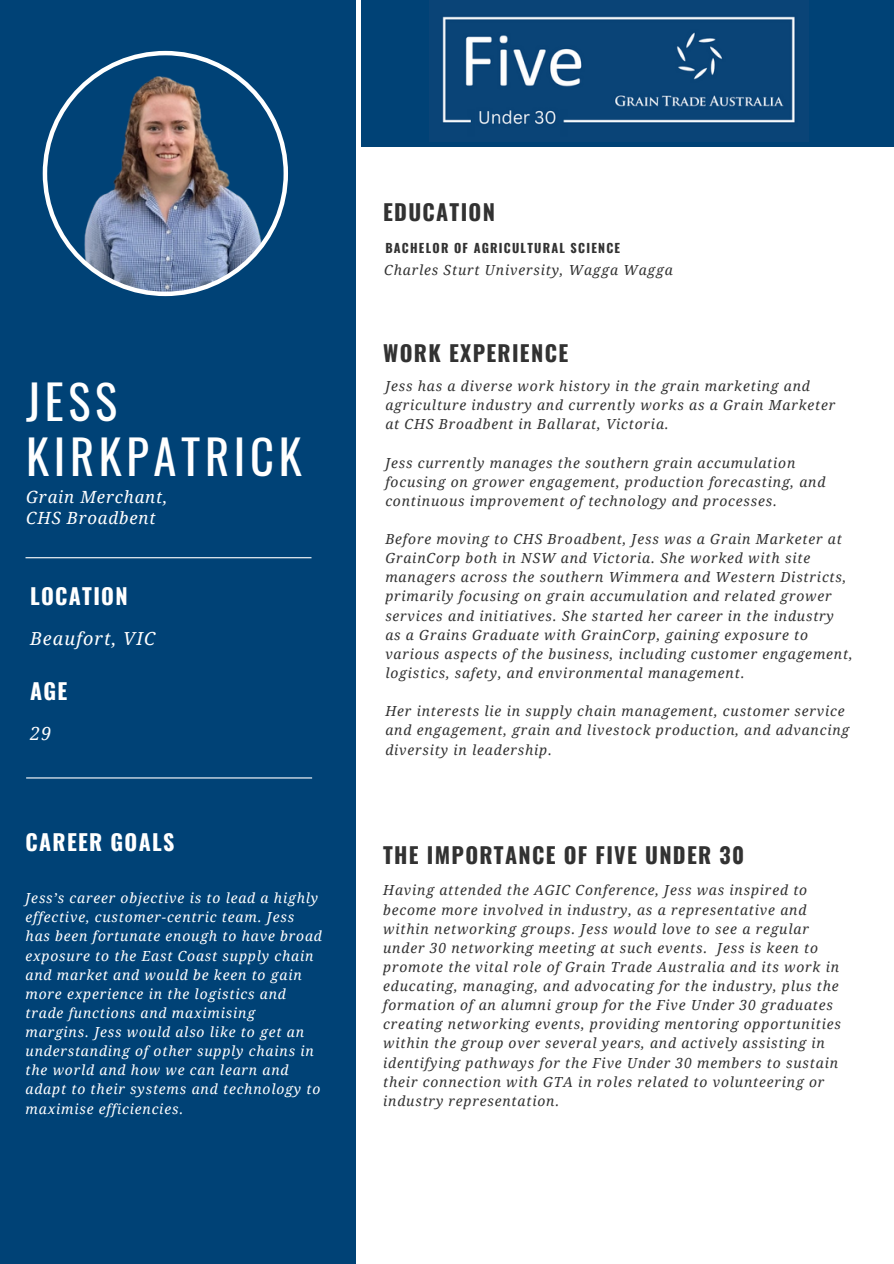
<style>
.page{position:relative;width:894px;height:1264px;background:#fff}
.page>*{position:absolute;margin:0;border:0;box-sizing:border-box;transform-origin:0 0}
.t1{font:46.5px/55.2px "Oswald";letter-spacing:.1em;color:#fff}
.t2{font:700 21.9px "Oswald";letter-spacing:.06em;color:#323232}
.t3{font:700 21.9px "Oswald";letter-spacing:.06em;color:#fff}
.t4{font:italic 18px "Droid Serif";letter-spacing:.06em;color:#fff}
.t5{font:italic 16.8px "Droid Serif";letter-spacing:.05em;color:#fff}
.t6{font:italic 13.95px/19.2px "Droid Serif";letter-spacing:.06em;color:#323232}
.t7{font:italic 13.95px/19.2px "Droid Serif";letter-spacing:.06em;color:#fff}
.t8{font:700 12.45px "Oswald";letter-spacing:.1em;color:#323232}
</style>
<div class="page">
<div style="left:0;top:0;width:356px;height:1263px;background:#004276"></div>
<img style="left:43px;top:51px;width:245px;height:245px">
<div style="left:361px;top:0;width:532px;height:147px;background:#004276"></div>
<img style="left:442px;top:16px;width:353px;height:109px">
<hr style="left:26px;top:557px;width:285px;height:1px;background:#fff">
<hr style="left:26px;top:777px;width:286px;height:1px;background:#fff">
<p class="t1" style="left:26px;top:372px;width:277px">JESS<br>KIRKPATRICK</p>
<p class="t5" style="left:26px;top:488px;width:143px">Grain Merchant,</p>
<p class="t5" style="left:26px;top:508px;width:131px">CHS Broadbent</p>
<p class="t3" style="left:30px;top:579px;width:99px">LOCATION</p>
<p class="t4" style="left:30px;top:628px;width:127px">Beaufort, VIC</p>
<p class="t3" style="left:30px;top:674px;width:39px">AGE</p>
<p class="t4" style="left:30px;top:723px;width:23px">29</p>
<p class="t3" style="left:26px;top:825px;width:150px">CAREER GOALS</p>
<p class="t7" style="left:26px;top:888px;width:298px">Jess’s career objective is to lead a highly effective, customer-centric team. Jess has been fortunate enough to have broad exposure to the East Coast supply chain and market and would be keen to gain more experience in the logistics and trade functions and maximising margins. Jess would also like to get an understanding of other supply chains in the world and how we can learn and adapt to their systems and technology to maximise efficiencies.</p>
<p class="t2" style="left:383px;top:195px;width:113px">EDUCATION</p>
<p class="t8" style="left:385px;top:238px;width:236px">BACHELOR OF AGRICULTURAL SCIENCE</p>
<p class="t6" style="left:384px;top:261px;width:290px">Charles Sturt University, Wagga Wagga</p>
<p class="t2" style="left:383px;top:336px;width:186px">WORK EXPERIENCE</p>
<p class="t6" style="left:385px;top:376px;width:451px">Jess has a diverse work history in the grain marketing and agriculture industry and currently works as a Grain Marketer at CHS Broadbent in Ballarat, Victoria.</p>
<p class="t6" style="left:385px;top:453px;width:441px">Jess currently manages the southern grain accumulation focusing on grower engagement, production forecasting, and continuous improvement of technology and processes.</p>
<p class="t6" style="left:385px;top:529px;width:468px">Before moving to CHS Broadbent, Jess was a Grain Marketer at GrainCorp both in NSW and Victoria. She worked with site managers across the southern Wimmera and Western Districts, primarily focusing on grain accumulation and related grower services and initiatives. She started her career in the industry as a Grains Graduate with GrainCorp, gaining exposure to various aspects of the business, including customer engagement, logistics, safety, and environmental management.</p>
<p class="t6" style="left:385px;top:702px;width:465px">Her interests lie in supply chain management, customer service and engagement, grain and livestock production, and advancing diversity in leadership.</p>
<p class="t2" style="left:383px;top:837px;width:362px">THE IMPORTANCE OF FIVE UNDER 30</p>
<p class="t6" style="left:383px;top:881px;width:459px">Having attended the AGIC Conference, Jess was inspired to become more involved in industry, as a representative and within networking groups. Jess would love to see a regular under 30 networking meeting at such events. Jess is keen to promote the vital role of Grain Trade Australia and its work in educating, managing, and advocating for the industry, plus the formation of an alumni group for the Five Under 30 graduates creating networking events, providing mentoring opportunities within the group over several years, and actively assisting in identifying pathways for the Five Under 30 members to sustain their connection with GTA in roles related to volunteering or industry representation.</p>
</div>
